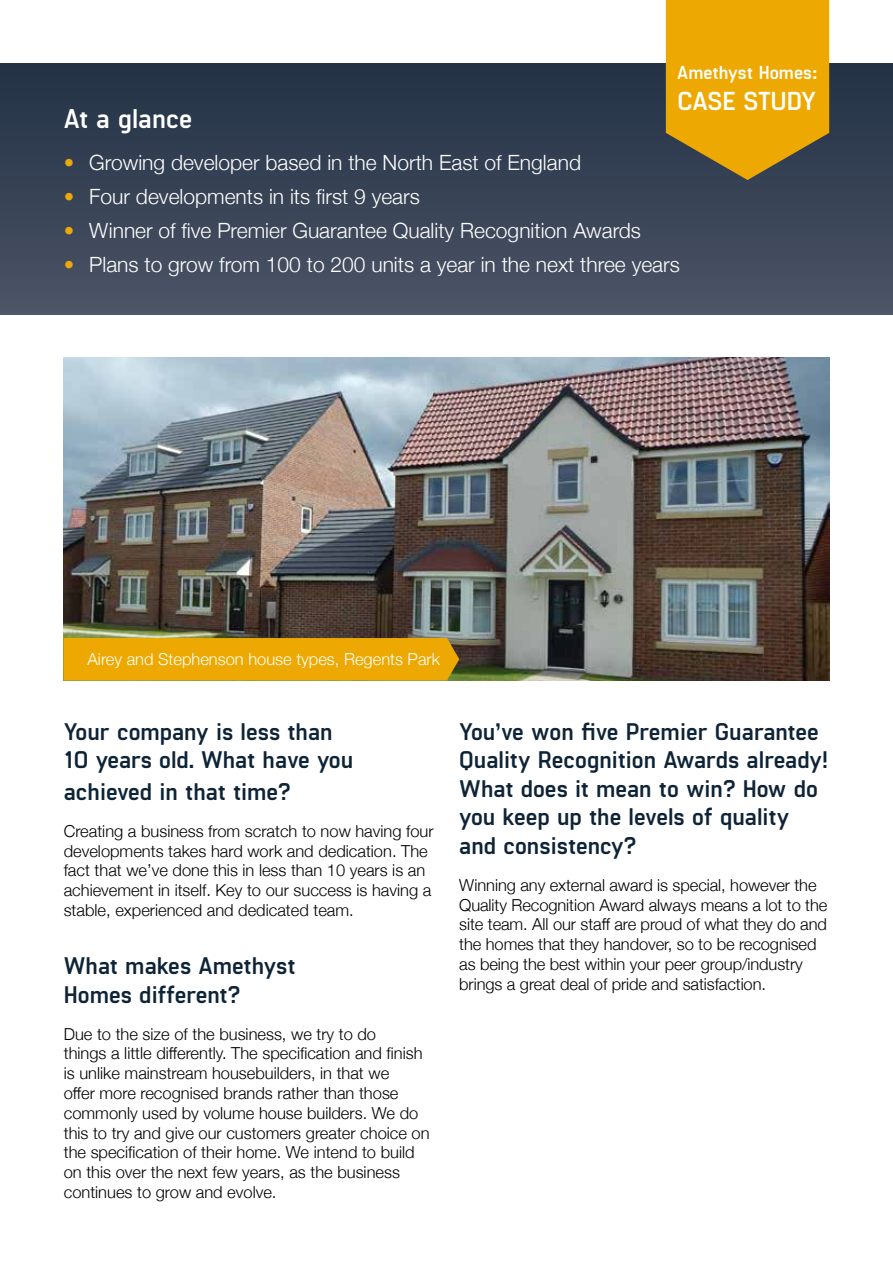
<style>
.page{position:relative;width:893px;height:1263px;background:#fff}
.page>*{position:absolute;margin:0;border:0;box-sizing:border-box;transform-origin:0 0}
.t1{font:700 27px "Manifold CF";color:#fff}
.t2{font:700 25.95px "Manifold CF";letter-spacing:-.02em;color:#fff}
.t3{font:700 24px/28.5px "Manifold CF";color:#0e2436}
.t4{font:300 21px "Helvetica Neue";color:#fff}
.t5{font:700 18.75px "Manifold CF";color:#fff}
.t6{font:300 16.5px/19.8px "Helvetica Neue";color:#000}
.t7{font:300 16.5px "Helvetica Neue";color:#fff}
.s1{color:#eda901}
</style>
<div class="page">
<div style="left:0;top:64px;width:893px;height:251px;background:linear-gradient(to bottom,#223144,#4d5466)"></div>
<svg style="left:666px;top:0;width:163px;height:180px;background:#d49b0b"></svg>
<img style="left:64px;top:357px;width:765px;height:323px">
<div style="left:64px;top:638px;width:395px;height:42px;background:#eda901"></div>
<p class="t5" style="left:677px;top:61px;width:142px">Amethyst Homes:</p>
<h2 class="t2" style="left:677px;top:86px;width:140px">CASE STUDY</h2>
<h1 class="t1" style="left:64px;top:103px;width:130px">At a glance</h1>
<p class="t4" style="left:64px;top:146px;width:519px"><span class="s1">•</span> Growing developer based in the North East of England</p>
<p class="t4" style="left:64px;top:180px;width:358px"><span class="s1">•</span> Four developments in its first 9 years</p>
<p class="t4" style="left:64px;top:214px;width:579px"><span class="s1">•</span> Winner of five Premier Guarantee Quality Recognition Awards</p>
<p class="t4" style="left:64px;top:248px;width:618px"><span class="s1">•</span> Plans to grow from 100 to 200 units a year in the next three years</p>
<p class="t7" style="left:88px;top:645px;width:354px">Airey and Stephenson house types, Regents Park</p>
<h3 class="t3" style="left:64px;top:719px;width:291px">Your company is less than<br>10 years old. What have you</h3>
<h3 class="t3" style="left:64px;top:779px;width:228px">achieved in that time?</h3>
<p class="t6" style="left:64px;top:820px;width:371px">Creating a business from scratch to now having four developments takes hard work and dedication. The fact that we’ve done this in less than 10 years is an achievement in itself. Key to our success is having a stable, experienced and dedicated team.</p>
<h3 class="t3" style="left:64px;top:953px;width:233px">What makes Amethyst<br>Homes different?</h3>
<p class="t6" style="left:64px;top:1023px;width:367px">Due to the size of the business, we try to do<br>things a little differently. The specification and finish is unlike mainstream housebuilders, in that we<br>offer more recognised brands rather than those commonly used by volume house builders. We do this to try and give our customers greater choice on the specification of their home. We intend to build on this over the next few years, as the business continues to grow and evolve.</p>
<h3 class="t3" style="left:459px;top:719px;width:371px">You’ve won five Premier Guarantee<br>Quality Recognition Awards already!<br>What does it mean to win? How do you keep up the levels of quality and consistency?</h3>
<p class="t6" style="left:459px;top:874px;width:370px">Winning any external award is special, however the Quality Recognition Award always means a lot to the site team. All our staff are proud of what they do and the homes that they handover, so to be recognised as being the best within your peer group/industry brings a great deal of pride and satisfaction.</p>
</div>
